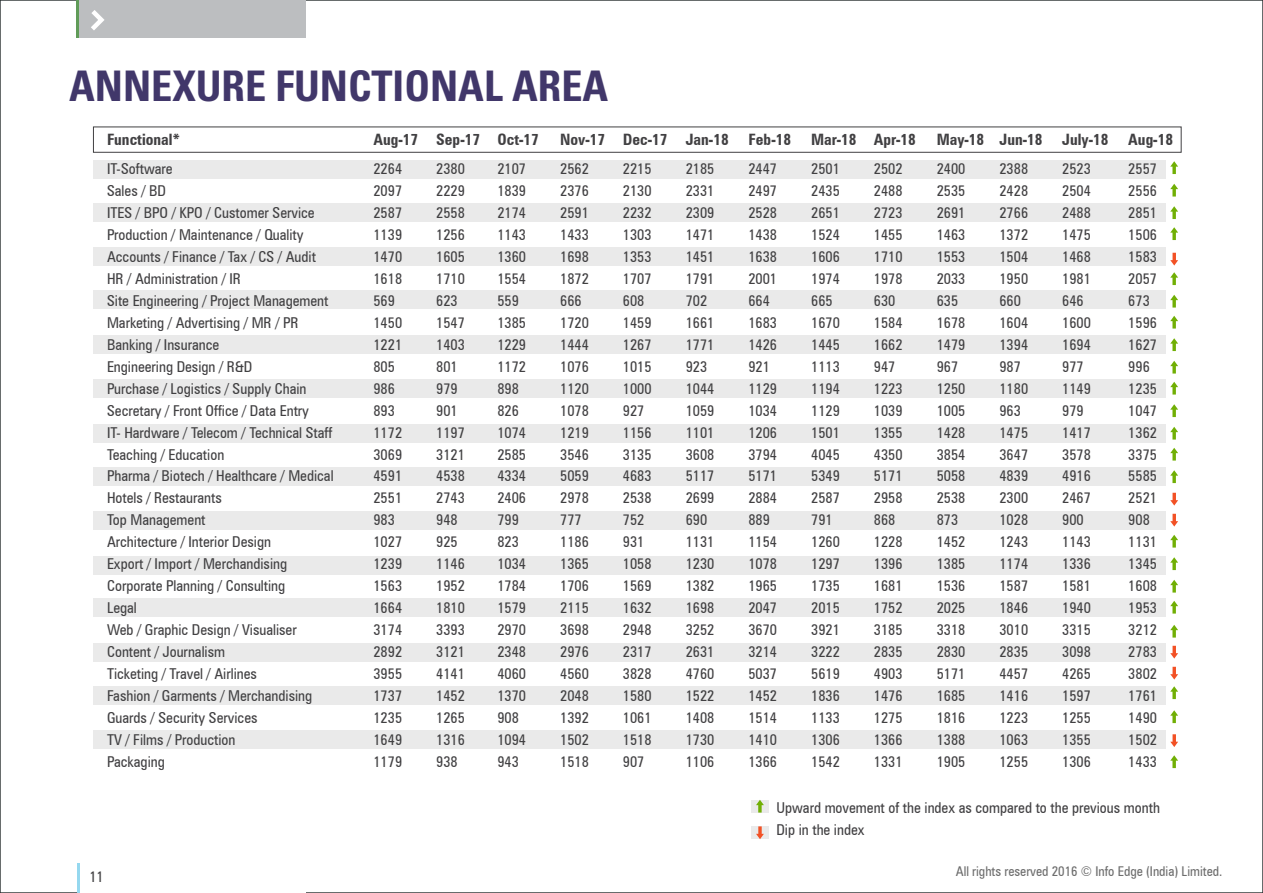
<style>
.page{position:relative;width:1263px;height:893px;background:#fff}
.page>*{position:absolute;margin:0;border:0;box-sizing:border-box;transform-origin:0 0}
.t1{font:700 condensed 42.15px "Univers LT Std";color:#41376a}
.t2{font:700 condensed 15.75px "Zurich BT";color:#414042}
.t3{font:condensed 15px/21.9px "Zurich BT";color:#414042}
.t4{font:condensed 13.5px "Zurich BT";color:#6d6d6d}
</style>
<div class="page">
<div style="left:93px;top:203px;width:1073px;height:19px;background:#eaeaea"></div>
<div style="left:93px;top:160px;width:1073px;height:19px;background:#eaeaea"></div>
<div style="left:93px;top:247px;width:1073px;height:19px;background:#eaeaea"></div>
<div style="left:93px;top:290px;width:1073px;height:19px;background:#eaeaea"></div>
<div style="left:93px;top:335px;width:1073px;height:19px;background:#eaeaea"></div>
<div style="left:93px;top:643px;width:1073px;height:19px;background:#eaeaea"></div>
<div style="left:93px;top:598px;width:1073px;height:19px;background:#eaeaea"></div>
<div style="left:93px;top:686px;width:1073px;height:19px;background:#eaeaea"></div>
<div style="left:93px;top:730px;width:1073px;height:19px;background:#eaeaea"></div>
<div style="left:93px;top:424px;width:1073px;height:19px;background:#eaeaea"></div>
<div style="left:93px;top:379px;width:1073px;height:19px;background:#eaeaea"></div>
<div style="left:93px;top:467px;width:1073px;height:19px;background:#eaeaea"></div>
<div style="left:93px;top:511px;width:1073px;height:19px;background:#eaeaea"></div>
<div style="left:93px;top:556px;width:1073px;height:19px;background:#eaeaea"></div>
<div style="left:93px;top:127px;width:1088px;height:26px;border:1px solid #414042"></div>
<svg style="left:1170px;top:161px;width:8px;height:13px"></svg>
<svg style="left:1170px;top:184px;width:8px;height:13px"></svg>
<svg style="left:1170px;top:206px;width:8px;height:13px"></svg>
<svg style="left:1170px;top:227px;width:8px;height:13px"></svg>
<svg style="left:1170px;top:272px;width:8px;height:13px"></svg>
<svg style="left:1170px;top:253px;width:8px;height:13px"></svg>
<svg style="left:1170px;top:734px;width:8px;height:13px"></svg>
<svg style="left:1170px;top:646px;width:8px;height:13px"></svg>
<svg style="left:1170px;top:295px;width:8px;height:13px"></svg>
<svg style="left:1170px;top:316px;width:8px;height:13px"></svg>
<svg style="left:1170px;top:338px;width:8px;height:13px"></svg>
<svg style="left:1170px;top:361px;width:8px;height:13px"></svg>
<svg style="left:1170px;top:535px;width:8px;height:13px"></svg>
<svg style="left:1170px;top:557px;width:8px;height:13px"></svg>
<svg style="left:1170px;top:580px;width:8px;height:13px"></svg>
<svg style="left:1170px;top:625px;width:8px;height:13px"></svg>
<svg style="left:1170px;top:686px;width:8px;height:13px"></svg>
<svg style="left:1170px;top:710px;width:8px;height:13px"></svg>
<svg style="left:1170px;top:755px;width:8px;height:13px"></svg>
<svg style="left:1170px;top:601px;width:8px;height:13px"></svg>
<svg style="left:1170px;top:382px;width:8px;height:13px"></svg>
<svg style="left:1170px;top:404px;width:8px;height:13px"></svg>
<svg style="left:1170px;top:427px;width:8px;height:13px"></svg>
<svg style="left:1170px;top:448px;width:8px;height:13px"></svg>
<svg style="left:1170px;top:470px;width:8px;height:13px"></svg>
<svg style="left:1170px;top:493px;width:8px;height:13px"></svg>
<svg style="left:1170px;top:514px;width:8px;height:13px"></svg>
<svg style="left:1170px;top:667px;width:8px;height:13px"></svg>
<div style="left:77px;top:0;width:228px;height:38px;background:#bcbec0"></div>
<svg style="left:91px;top:10px;width:14px;height:20px"></svg>
<hr style="left:77px;top:863px;width:2px;height:30px;background:#95d8ef">
<hr style="left:77px;top:0;width:2px;height:38px;background:#609b58">
<div style="left:751px;top:800px;width:17px;height:12px;background:#eaeaea"></div>
<div style="left:751px;top:826px;width:17px;height:12px;background:#eaeaea"></div>
<svg style="left:756px;top:826px;width:8px;height:13px"></svg>
<svg style="left:756px;top:800px;width:8px;height:13px"></svg>
<h1 class="t1" style="left:69px;top:60px;width:540px">ANNEXURE FUNCTIONAL AREA</h1>
<p class="t2" style="left:107px;top:130px;width:75px">Functional*</p>
<p class="t2" style="left:373px;top:130px;width:46px">Aug-17</p>
<p class="t2" style="left:436px;top:130px;width:46px">Sep-17</p>
<p class="t2" style="left:497px;top:130px;width:43px">Oct-17</p>
<p class="t2" style="left:560px;top:130px;width:47px">Nov-17</p>
<p class="t2" style="left:623px;top:130px;width:46px">Dec-17</p>
<p class="t2" style="left:686px;top:130px;width:45px">Jan-18</p>
<p class="t2" style="left:748px;top:130px;width:44px">Feb-18</p>
<p class="t2" style="left:811px;top:130px;width:47px">Mar-18</p>
<p class="t2" style="left:874px;top:130px;width:44px">Apr-18</p>
<p class="t2" style="left:937px;top:130px;width:49px">May-18</p>
<p class="t2" style="left:999px;top:130px;width:45px">Jun-18</p>
<p class="t2" style="left:1062px;top:130px;width:48px">July-18</p>
<p class="t2" style="left:1128px;top:130px;width:46px">Aug-18</p>
<p class="t3" style="left:107px;top:158px;width:228px">IT-Software<br>Sales / BD<br>ITES / BPO / KPO / Customer Service<br>Production / Maintenance / Quality<br>Accounts / Finance / Tax / CS / Audit<br>HR / Administration / IR<br>Site Engineering / Project Management<br>Marketing / Advertising / MR / PR<br>Banking / Insurance<br>Engineering Design / R&amp;D<br>Purchase / Logistics / Supply Chain<br>Secretary / Front Office / Data Entry<br>IT- Hardware / Telecom / Technical Staff<br>Teaching / Education<br>Pharma / Biotech / Healthcare / Medical<br>Hotels / Restaurants<br>Top Management<br>Architecture / Interior Design<br>Export / Import / Merchandising<br>Corporate Planning / Consulting<br>Legal<br>Web / Graphic Design / Visualiser<br>Content / Journalism<br>Ticketing / Travel / Airlines<br>Fashion / Garments / Merchandising<br>Guards / Security Services<br>TV / Films / Production<br>Packaging</p>
<p class="t3" style="left:373px;top:158px;width:30px">2264<br>2097<br>2587<br>1139<br>1470<br>1618<br>569<br>1450<br>1221<br>805<br>986<br>893<br>1172<br>3069<br>4591<br>2551<br>983<br>1027<br>1239<br>1563<br>1664<br>3174<br>2892<br>3955<br>1737<br>1235<br>1649<br>1179</p>
<p class="t3" style="left:436px;top:158px;width:30px">2380<br>2229<br>2558<br>1256<br>1605<br>1710<br>623<br>1547<br>1403<br>801<br>979<br>901<br>1197<br>3121<br>4538<br>2743<br>948<br>925<br>1146<br>1952<br>1810<br>3393<br>3121<br>4141<br>1452<br>1265<br>1316<br>938</p>
<p class="t3" style="left:497px;top:158px;width:30px">2107<br>1839<br>2174<br>1143<br>1360<br>1554<br>559<br>1385<br>1229<br>1172<br>898<br>826<br>1074<br>2585<br>4334<br>2406<br>799<br>823<br>1034<br>1784<br>1579<br>2970<br>2348<br>4060<br>1370<br>908<br>1094<br>943</p>
<p class="t3" style="left:560px;top:158px;width:30px">2562<br>2376<br>2591<br>1433<br>1698<br>1872<br>666<br>1720<br>1444<br>1076<br>1120<br>1078<br>1219<br>3546<br>5059<br>2978<br>777<br>1186<br>1365<br>1706<br>2115<br>3698<br>2976<br>4560<br>2048<br>1392<br>1502<br>1518</p>
<p class="t3" style="left:623px;top:158px;width:30px">2215<br>2130<br>2232<br>1303<br>1353<br>1707<br>608<br>1459<br>1267<br>1015<br>1000<br>927<br>1156<br>3135<br>4683<br>2538<br>752<br>931<br>1058<br>1569<br>1632<br>2948<br>2317<br>3828<br>1580<br>1061<br>1518<br>907</p>
<p class="t3" style="left:686px;top:158px;width:30px">2185<br>2331<br>2309<br>1471<br>1451<br>1791<br>702<br>1661<br>1771<br>923<br>1044<br>1059<br>1101<br>3608<br>5117<br>2699<br>690<br>1131<br>1230<br>1382<br>1698<br>3252<br>2631<br>4760<br>1522<br>1408<br>1730<br>1106</p>
<p class="t3" style="left:748px;top:158px;width:30px">2447<br>2497<br>2528<br>1438<br>1638<br>2001<br>664<br>1683<br>1426<br>921<br>1129<br>1034<br>1206<br>3794<br>5171<br>2884<br>889<br>1154<br>1078<br>1965<br>2047<br>3670<br>3214<br>5037<br>1452<br>1514<br>1410<br>1366</p>
<p class="t3" style="left:811px;top:158px;width:30px">2501<br>2435<br>2651<br>1524<br>1606<br>1974<br>665<br>1670<br>1445<br>1113<br>1194<br>1129<br>1501<br>4045<br>5349<br>2587<br>791<br>1260<br>1297<br>1735<br>2015<br>3921<br>3222<br>5619<br>1836<br>1133<br>1306<br>1542</p>
<p class="t3" style="left:874px;top:158px;width:30px">2502<br>2488<br>2723<br>1455<br>1710<br>1978<br>630<br>1584<br>1662<br>947<br>1223<br>1039<br>1355<br>4350<br>5171<br>2958<br>868<br>1228<br>1396<br>1681<br>1752<br>3185<br>2835<br>4903<br>1476<br>1275<br>1366<br>1331</p>
<p class="t3" style="left:937px;top:158px;width:30px">2400<br>2535<br>2691<br>1463<br>1553<br>2033<br>635<br>1678<br>1479<br>967<br>1250<br>1005<br>1428<br>3854<br>5058<br>2538<br>873<br>1452<br>1385<br>1536<br>2025<br>3318<br>2830<br>5171<br>1685<br>1816<br>1388<br>1905</p>
<p class="t3" style="left:999px;top:158px;width:30px">2388<br>2428<br>2766<br>1372<br>1504<br>1950<br>660<br>1604<br>1394<br>987<br>1180<br>963<br>1475<br>3647<br>4839<br>2300<br>1028<br>1243<br>1174<br>1587<br>1846<br>3010<br>2835<br>4457<br>1416<br>1223<br>1063<br>1255</p>
<p class="t3" style="left:1062px;top:158px;width:30px">2523<br>2504<br>2488<br>1475<br>1468<br>1981<br>646<br>1600<br>1694<br>977<br>1149<br>979<br>1417<br>3578<br>4916<br>2467<br>900<br>1143<br>1336<br>1581<br>1940<br>3315<br>3098<br>4265<br>1597<br>1255<br>1355<br>1306</p>
<p class="t3" style="left:1128px;top:158px;width:30px">2557<br>2556<br>2851<br>1506<br>1583<br>2057<br>673<br>1596<br>1627<br>996<br>1235<br>1047<br>1362<br>3375<br>5585<br>2521<br>908<br>1131<br>1345<br>1608<br>1953<br>3212<br>2783<br>3802<br>1761<br>1490<br>1502<br>1433</p>
<p class="t3" style="left:89px;top:865px;width:16px">11</p>
<p class="t3" style="left:776px;top:796px;width:385px;line-height:22.5px">Upward movement of the index as compared to the previous month<br>Dip in the index</p>
<p class="t4" style="left:956px;top:863px;width:268px">All rights reserved 2016 © Info Edge (India) Limited.</p>
</div>
